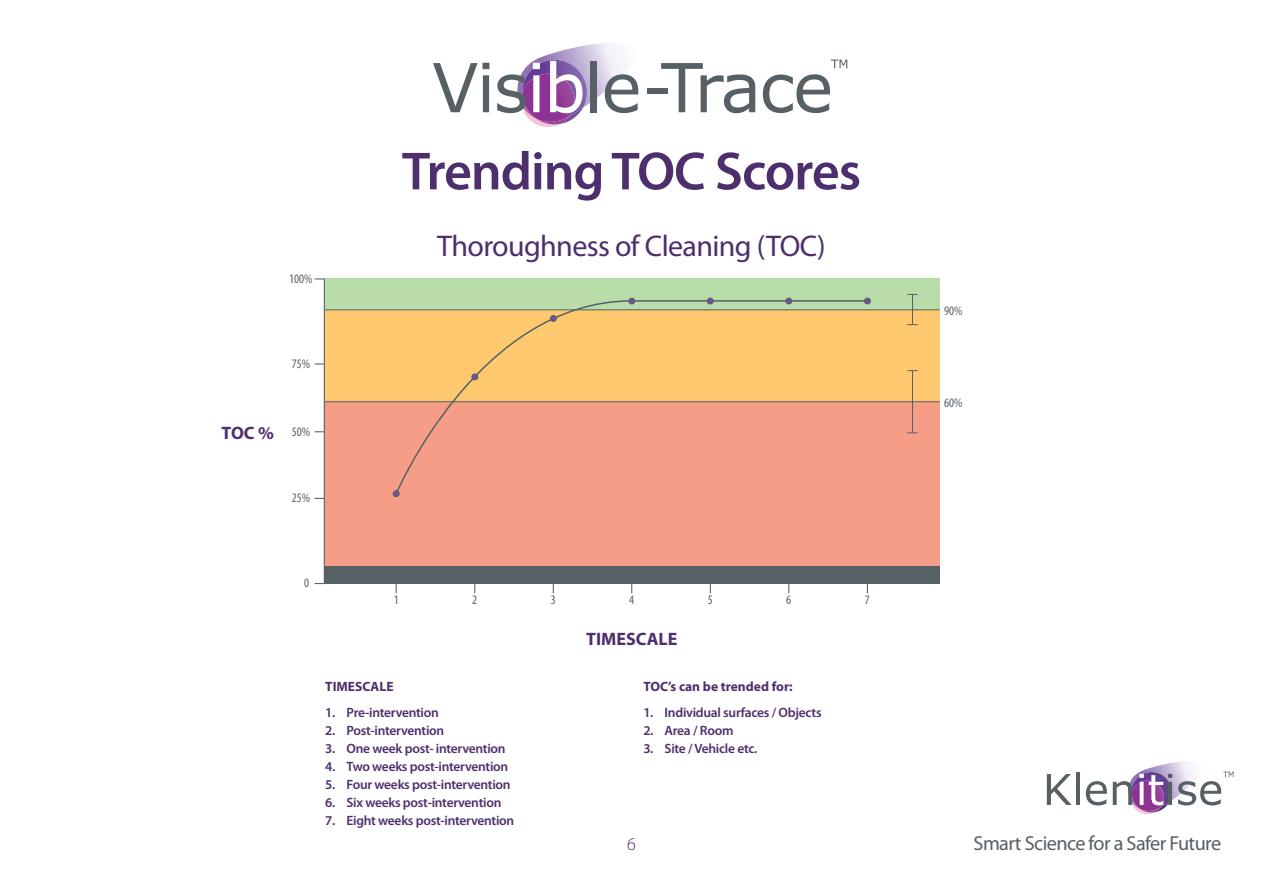
<style>
.page{position:relative;width:1263px;height:893px;background:#fff}
.page>*{position:absolute;margin:0;border:0;box-sizing:border-box;transform-origin:0 0}
.t1{font:600 54px "Myriad Pro";letter-spacing:-.02em;color:#4d2f6d}
.t2{font:30px "Myriad Pro";letter-spacing:-.02em;color:#4d2f6d}
.t3{font:20.25px "Myriad Pro";letter-spacing:-.03em;color:#576065}
.t4{font:700 18px "Myriad Pro";color:#4d2f6d}
.t5{font:300 18px "Myriad Pro";color:#4d2f6d}
.t6{font:600 13.5px "Myriad Pro";letter-spacing:-.02em;color:#4d2f6d}
.t7{font:700 13.5px "Myriad Pro";color:#4d2f6d}
.t8{font:condensed 13.05px "Myriad Pro";color:#576065}
</style>
<div class="page">
<svg style="left:1047px;top:774px;width:24px;height:31px"></svg>
<hr style="left:1076px;top:773px;width:4px;height:32px;background:#576065">
<svg style="left:1086px;top:781px;width:21px;height:24px"></svg>
<svg style="left:1113px;top:762px;width:120px;height:52px"></svg>
<hr style="left:1168px;top:782px;width:4px;height:23px;background:#576065">
<svg style="left:433px;top:63px;width:56px;height:49px"></svg>
<svg style="left:497px;top:43px;width:142px;height:84px"></svg>
<div style="left:647px;top:88px;width:20px;height:6px;background:#576065"></div>
<svg style="left:661px;top:63px;width:94px;height:50px"></svg>
<svg style="left:763px;top:74px;width:67px;height:39px"></svg>
<svg style="left:831px;top:60px;width:16px;height:8px"></svg>
<div style="left:324px;top:566px;width:615px;height:18px;background:#576065"></div>
<div style="left:324px;top:297px;width:615px;height:134px;background:#fec86f"></div>
<div style="left:324px;top:278px;width:615px;height:32px;background:#b9dcab"></div>
<div style="left:324px;top:402px;width:615px;height:164px;background:#f69d88"></div>
<hr style="left:324px;top:278px;width:1px;height:306px;background:#576065">
<svg style="left:315px;top:363px;width:9px;height:2px"></svg>
<hr style="left:325px;top:401px;width:614px;height:1px;background:#576065">
<hr style="left:912px;top:371px;width:1px;height:61px;background:#576065">
<hr style="left:325px;top:310px;width:614px;height:1px;background:#576065">
<svg style="left:395px;top:300px;width:474px;height:191px"></svg>
<svg style="left:393px;top:491px;width:6px;height:6px"></svg>
<div style="left:393px;top:490px;width:7px;height:7px;border:1px solid #576065;border-radius:50%"></div>
<svg style="left:472px;top:374px;width:6px;height:6px"></svg>
<div style="left:471px;top:373px;width:7px;height:7px;border:1px solid #576065;border-radius:50%"></div>
<div style="left:550px;top:315px;width:7px;height:7px;border:1px solid #576065;border-radius:50%"></div>
<svg style="left:629px;top:298px;width:6px;height:6px"></svg>
<div style="left:628px;top:298px;width:7px;height:6px;border:1px solid #576065;border-radius:50%"></div>
<svg style="left:707px;top:298px;width:6px;height:6px"></svg>
<div style="left:707px;top:298px;width:7px;height:6px;border:1px solid #576065;border-radius:50%"></div>
<svg style="left:786px;top:298px;width:6px;height:6px"></svg>
<div style="left:785px;top:298px;width:7px;height:6px;border:1px solid #576065;border-radius:50%"></div>
<div style="left:864px;top:298px;width:7px;height:6px;border:1px solid #576065;border-radius:50%"></div>
<hr style="left:912px;top:294px;width:1px;height:31px;background:#576065">
<p class="t8" style="left:289px;top:271px;width:25px">100%</p>
<p class="t8" style="left:292px;top:356px;width:20px">75%</p>
<p class="t4" style="left:222px;top:422px;width:54px">TOC %</p>
<p class="t8" style="left:292px;top:423px;width:20px">50%</p>
<p class="t8" style="left:292px;top:490px;width:20px">25%</p>
<p class="t1" style="left:402px;top:137px;width:461px">Trending TOC Scores</p>
<p class="t2" style="left:437px;top:228px;width:390px">Thoroughness of Cleaning (TOC)</p>
<p class="t8" style="left:944px;top:302px;width:20px">90%</p>
<p class="t8" style="left:944px;top:394px;width:20px">60%</p>
<p class="t8" style="left:304px;top:575px;width:7px">0</p>
<p class="t8" style="left:394px;top:592px;width:7px">1</p>
<p class="t8" style="left:472px;top:592px;width:7px">2</p>
<p class="t8" style="left:551px;top:592px;width:7px">3</p>
<p class="t8" style="left:629px;top:592px;width:7px">4</p>
<p class="t8" style="left:708px;top:592px;width:7px">5</p>
<p class="t8" style="left:786px;top:592px;width:7px">6</p>
<p class="t8" style="left:865px;top:592px;width:7px">7</p>
<p class="t4" style="left:586px;top:627px;width:93px">TIMESCALE</p>
<p class="t7" style="left:325px;top:677px;width:70px">TIMESCALE</p>
<p class="t6" style="left:325px;top:704px;width:115px">1. Pre-intervention</p>
<p class="t6" style="left:325px;top:722px;width:121px">2. Post-intervention</p>
<p class="t6" style="left:325px;top:740px;width:182px">3. One week post- intervention</p>
<p class="t6" style="left:325px;top:758px;width:184px">4. Two weeks post-intervention</p>
<p class="t6" style="left:325px;top:776px;width:187px">5. Four weeks post-intervention</p>
<p class="t6" style="left:325px;top:794px;width:178px">6. Six weeks post-intervention</p>
<p class="t6" style="left:325px;top:812px;width:190px">7. Eight weeks post-intervention</p>
<p class="t7" style="left:643px;top:677px;width:151px">TOC’s can be trended for:</p>
<p class="t6" style="left:643px;top:704px;width:180px">1. Individual surfaces / Objects</p>
<p class="t6" style="left:643px;top:722px;width:92px">2. Area / Room</p>
<p class="t6" style="left:643px;top:740px;width:115px">3. Site / Vehicle etc.</p>
<p class="t5" style="left:627px;top:834px;width:10px">6</p>
<p class="t3" style="left:974px;top:831px;width:249px">Smart Science for a Safer Future</p>
</div>
